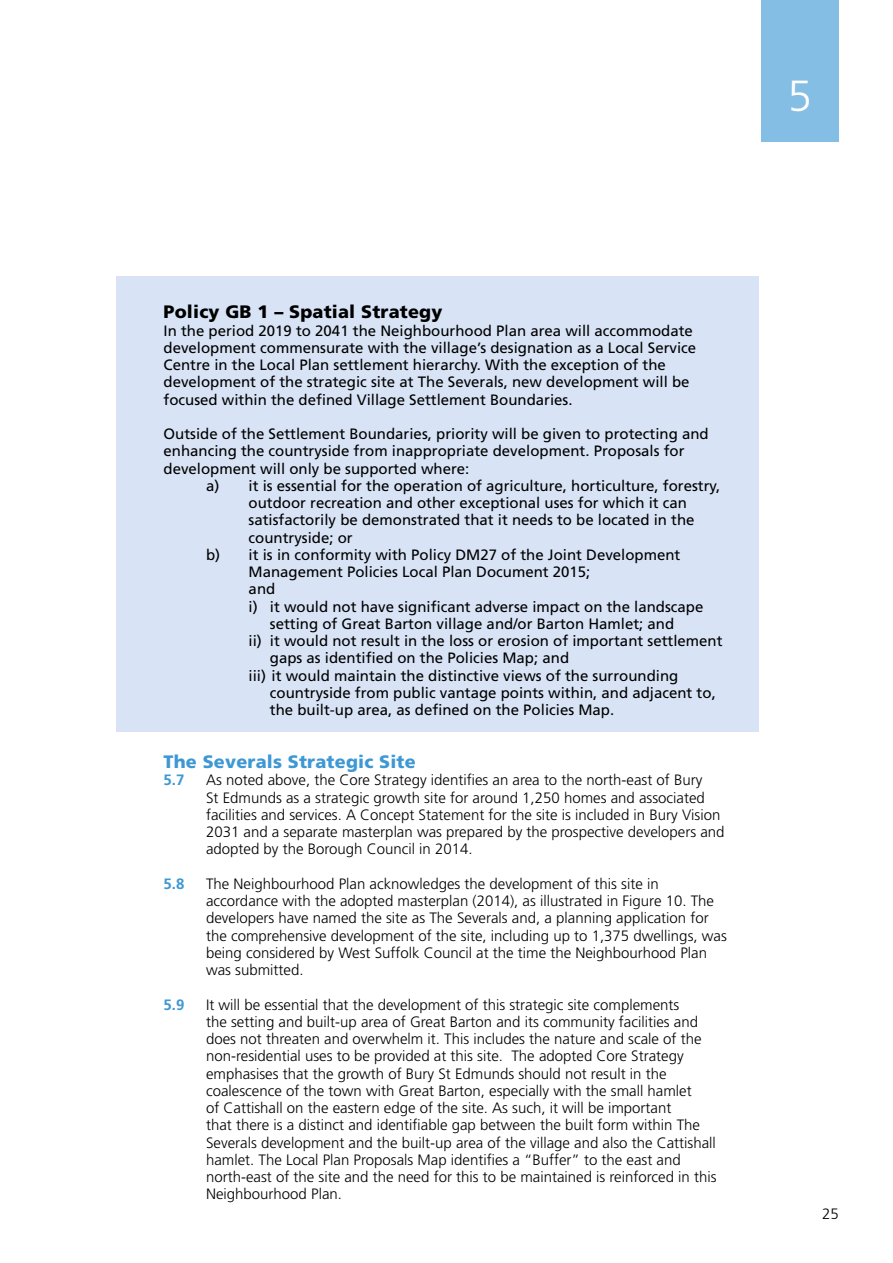
<style>
.page{position:relative;width:893px;height:1263px;background:#fff}
.page>*{position:absolute;margin:0;border:0;box-sizing:border-box;transform-origin:0 0}
.t1{font:300 43.5px "Frutiger";color:#fff}
.t2{font:900 18px "Frutiger";letter-spacing:.01em;color:#000}
.t3{font:900 18px "Frutiger";letter-spacing:.01em;color:#3e98d4}
.t4{font:300 15px/17.2px "Frutiger";color:#000}
.t5{font:15px/17.2px "Frutiger";color:#000}
.t6{font:700 15px "Frutiger";color:#3e98d4}
</style>
<div class="page">
<div style="left:761px;top:0;width:78px;height:142px;background:#85bee4"></div>
<div style="left:117px;top:276px;width:642px;height:455px;background:#d8e4f6"></div>
<h1 class="t1" style="left:788px;top:71px;width:26px">5</h1>
<p class="t2" style="left:164px;top:301px;width:280px">Policy GB 1 – Spatial Strategy</p>
<p class="t5" style="left:164px;top:322px;width:534px">In the period 2019 to 2041 the Neighbourhood Plan area will accommodate development commensurate with the village’s designation as a Local Service Centre in the Local Plan settlement hierarchy. With the exception of the development of the strategic site at The Severals, new development will be focused within the defined Village Settlement Boundaries.</p>
<p class="t5" style="left:164px;top:425px;width:547px">Outside of the Settlement Boundaries, priority will be given to protecting and enhancing the countryside from inappropriate development. Proposals for development will only be supported where:</p>
<p class="t5" style="left:206px;top:477px;width:516px">a) it is essential for the operation of agriculture, horticulture, forestry,</p>
<p class="t5" style="left:249px;top:494px;width:440px">outdoor recreation and other exceptional uses for which it can</p>
<p class="t5" style="left:249px;top:511px;width:447px">satisfactorily be demonstrated that it needs to be located in the</p>
<p class="t5" style="left:249px;top:529px;width:106px">countryside; or</p>
<p class="t5" style="left:206px;top:546px;width:476px">b) it is in conformity with Policy DM27 of the Joint Development</p>
<p class="t5" style="left:249px;top:563px;width:343px">Management Policies Local Plan Document 2015;</p>
<p class="t5" style="left:249px;top:580px;width:28px">and</p>
<p class="t5" style="left:249px;top:598px;width:456px">i) it would not have significant adverse impact on the landscape</p>
<p class="t5" style="left:270px;top:615px;width:406px">setting of Great Barton village and/or Barton Hamlet; and</p>
<p class="t5" style="left:249px;top:632px;width:475px">ii) it would not result in the loss or erosion of important settlement</p>
<p class="t5" style="left:270px;top:649px;width:301px">gaps as identified on the Policies Map; and</p>
<p class="t5" style="left:249px;top:667px;width:431px">iii) it would maintain the distinctive views of the surrounding</p>
<p class="t5" style="left:270px;top:684px;width:447px">countryside from public vantage points within, and adjacent to,</p>
<p class="t5" style="left:270px;top:701px;width:346px">the built-up area, as defined on the Policies Map.</p>
<p class="t3" style="left:164px;top:751px;width:254px">The Severals Strategic Site</p>
<p class="t6" style="left:164px;top:771px;width:22px">5.7</p>
<p class="t4" style="left:206px;top:771px;width:520px">As noted above, the Core Strategy identifies an area to the north-east of Bury<br>St Edmunds as a strategic growth site for around 1,250 homes and associated facilities and services. A Concept Statement for the site is included in Bury Vision 2031 and a separate masterplan was prepared by the prospective developers and adopted by the Borough Council in 2014.</p>
<p class="t6" style="left:164px;top:875px;width:22px">5.8</p>
<p class="t4" style="left:206px;top:875px;width:522px">The Neighbourhood Plan acknowledges the development of this site in accordance with the adopted masterplan (2014), as illustrated in Figure 10. The developers have named the site as The Severals and, a planning application for the comprehensive development of the site, including up to 1,375 dwellings, was being considered by West Suffolk Council at the time the Neighbourhood Plan was submitted.</p>
<p class="t6" style="left:164px;top:995px;width:22px">5.9</p>
<p class="t4" style="left:206px;top:996px;width:512px">It will be essential that the development of this strategic site complements<br>the setting and built-up area of Great Barton and its community facilities and does not threaten and overwhelm it. This includes the nature and scale of the non-residential uses to be provided at this site. The adopted Core Strategy emphasises that the growth of Bury St Edmunds should not result in the coalescence of the town with Great Barton, especially with the small hamlet<br>of Cattishall on the eastern edge of the site. As such, it will be important<br>that there is a distinct and identifiable gap between the built form within The Severals development and the built-up area of the village and also the Cattishall hamlet. The Local Plan Proposals Map identifies a “Buffer” to the east and north-east of the site and the need for this to be maintained is reinforced in this Neighbourhood Plan.</p>
<p class="t4" style="left:822px;top:1205px;width:18px">25</p>
</div>
